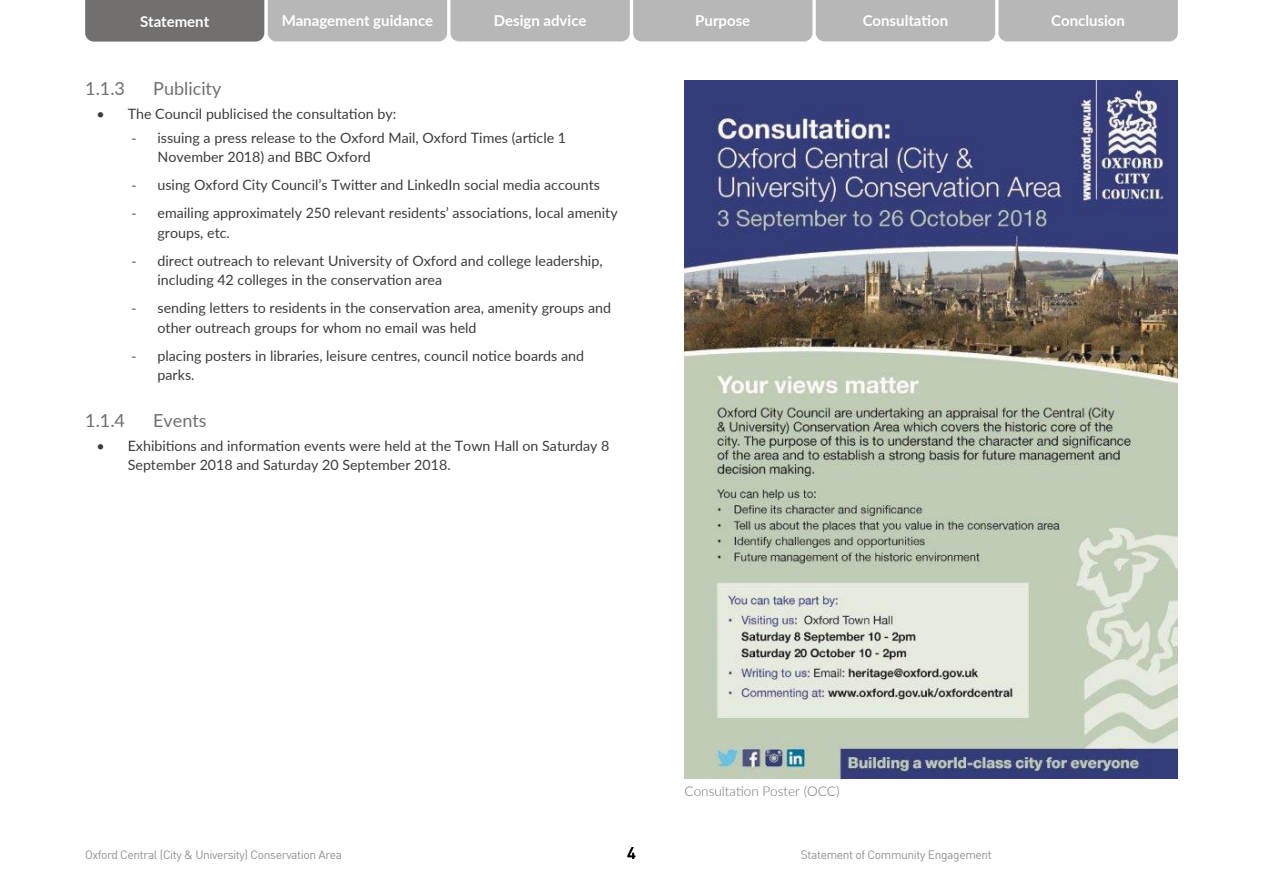
<style>
.page{position:relative;width:1263px;height:893px;background:#fff}
.page>*{position:absolute;margin:0;border:0;box-sizing:border-box;transform-origin:0 0}
.t1{font:18px "Lato";color:#71706f}
.t2{font:500 16.5px "DIN";color:#000}
.t3{font:700 15px "Lato";color:#fff}
.t4{font:14.25px/19.5px "Lato";color:#3c3c3b}
.t5{font:300 13.5px "Lato";color:#71706f}
.t6{font:12px "DIN";letter-spacing:-.03em;color:#929292}
.s1{font-family:"Myriad Pro"}
</style>
<div class="page">
<svg style="left:85px;top:0;width:1093px;height:41px;background:#adacac"></svg>
<img style="left:685px;top:81px;width:493px;height:697px">
<p class="t3" style="left:140px;top:12px;width:71px">Statement</p>
<p class="t3" style="left:282px;top:9px;width:153px">Management guidance</p>
<p class="t3" style="left:494px;top:9px;width:94px">Design advice</p>
<p class="t3" style="left:695px;top:9px;width:57px">Purpose</p>
<p class="t3" style="left:863px;top:9px;width:87px">Consultation</p>
<p class="t3" style="left:1051px;top:9px;width:75px">Conclusion</p>
<p class="t1" style="left:85px;top:76px;width:41px">1.1.3</p>
<p class="t1" style="left:153px;top:76px;width:70px">Publicity</p>
<p class="t4" style="left:96px;top:104px;width:301px">• The Council publicised the consultation by:</p>
<p class="t4" style="left:157px;top:127px;width:410px;text-indent:-26px"><span class="s1">-</span> issuing a press release to the Oxford Mail, Oxford Times (article 1<br>November 2018) and BBC Oxford</p>
<p class="t4" style="left:132px;top:175px;width:470px"><span class="s1">-</span> using Oxford City Council’s Twitter and LinkedIn social media accounts</p>
<p class="t4" style="left:157px;top:203px;width:462px;text-indent:-26px"><span class="s1">-</span> emailing approximately 250 relevant residents’ associations, local amenity groups, etc.</p>
<p class="t4" style="left:157px;top:250px;width:447px;text-indent:-26px"><span class="s1">-</span> direct outreach to relevant University of Oxford and college leadership, including 42 colleges in the conservation area</p>
<p class="t4" style="left:157px;top:298px;width:455px;text-indent:-26px"><span class="s1">-</span> sending letters to residents in the conservation area, amenity groups and other outreach groups for whom no email was held</p>
<p class="t4" style="left:157px;top:345px;width:428px;text-indent:-26px"><span class="s1">-</span> placing posters in libraries, leisure centres, council notice boards and parks.</p>
<p class="t1" style="left:85px;top:407px;width:41px">1.1.4</p>
<p class="t1" style="left:153px;top:407px;width:55px">Events</p>
<p class="t4" style="left:128px;top:435px;width:483px;text-indent:-31px">• Exhibitions and information events were held at the Town Hall on Saturday 8<br>September 2018 and Saturday 20 September 2018.</p>
<p class="t5" style="left:685px;top:781px;width:156px">Consultation Poster (OCC)</p>
<p class="t6" style="left:85px;top:847px;width:259px">Oxford Central (City &amp; University) Conservation Area</p>
<p class="t2" style="left:627px;top:842px;width:10px">4</p>
<p class="t6" style="left:801px;top:847px;width:192px">Statement of Community Engagement</p>
</div>
